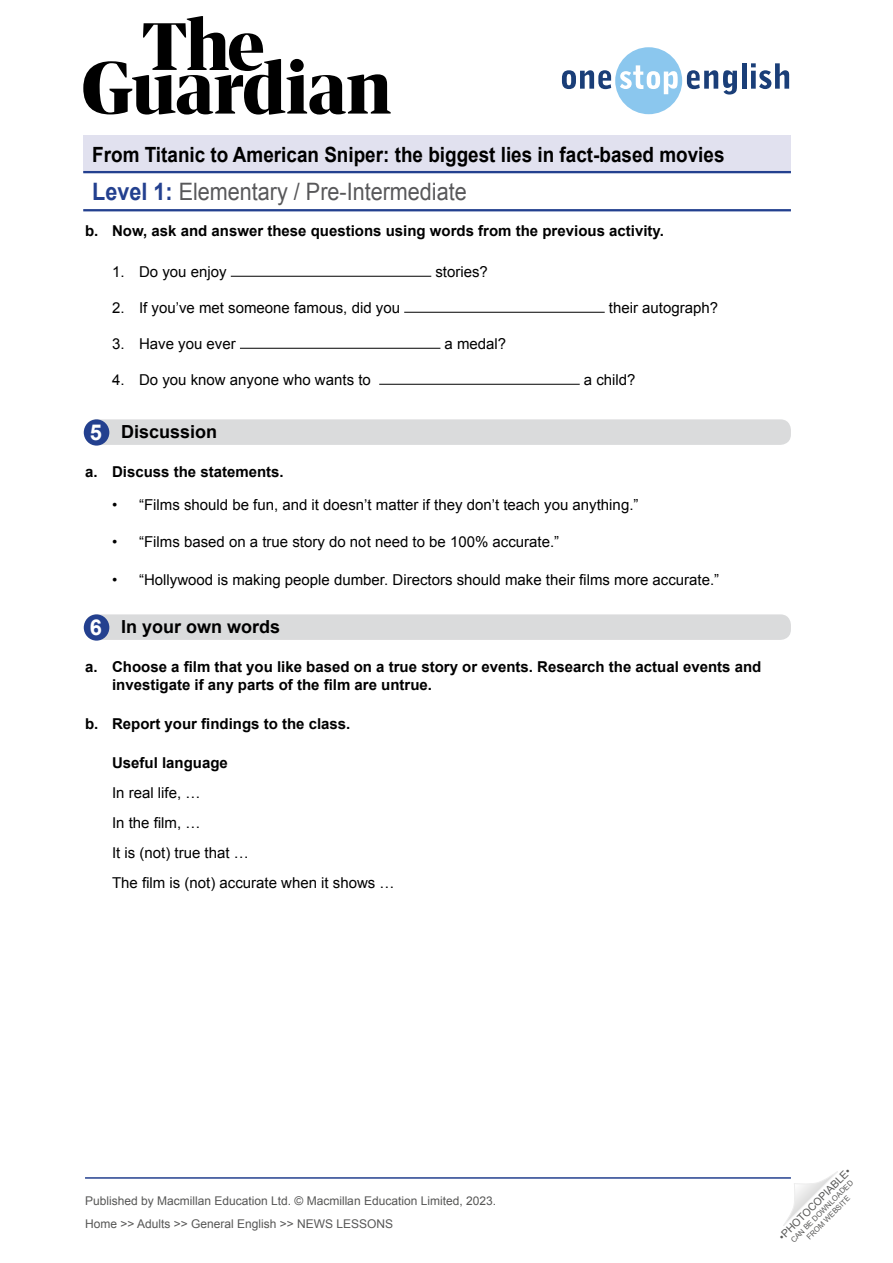
<style>
.page{position:relative;width:893px;height:1263px;background:#fff}
.page>*{position:absolute;margin:0;border:0;box-sizing:border-box;transform-origin:0 0}
.t1{font:24px "Arial";color:#58585a;scale:.9 1}
.WS__Exercise_title{font:700 21.9px "Arial";color:#fff}
.t2{font:700 21px "Arial";color:#000;scale:.9 1}
.WS__Exercise_title-2{font:700 18px "Arial";color:#000}
.TN__Body_text{font:15px "Arial";color:#000}
.TN__Body_text-2{font:700 15px/18px "Arial";color:#000}
.t3{font:12px/23px "Arial";color:#575756}
.t4{font:10.5px "Arial";color:#575756}
.t5{font:7.5px/9px "Arial";color:#575756;text-align:center}
.s1{font-weight:700;color:#23408f}
</style>
<div class="page">
<svg style="left:783px;top:1171px;width:55px;height:55px"></svg>
<svg style="left:83px;top:16px;width:308px;height:99px"></svg>
<svg style="left:562px;top:47px;width:175px;height:67px"></svg>
<hr style="left:742px;top:63px;width:4px;height:26px;background:#1a3e78">
<svg style="left:751px;top:63px;width:38px;height:26px"></svg>
<hr style="left:85px;top:1177px;width:706px;height:2px;background:#23408f">
<div style="left:83px;top:136px;width:708px;height:37px;background:#e1e1ef"></div>
<hr style="left:83px;top:171px;width:708px;height:2px;background:#23408f">
<hr style="left:83px;top:209px;width:708px;height:2px;background:#23408f">
<div style="left:85px;top:419px;width:706px;height:26px;background:#dadbdc;border-radius:10px"></div>
<div style="left:85px;top:614px;width:706px;height:26px;background:#dadbdc;border-radius:10px"></div>
<div style="left:84px;top:419px;width:25px;height:27px;background:#23408f;border-radius:50%"></div>
<div style="left:84px;top:614px;width:25px;height:27px;background:#23408f;border-radius:50%"></div>
<hr style="left:231px;top:276px;width:200px;height:1px;background:#000">
<hr style="left:404px;top:312px;width:201px;height:1px;background:#000">
<hr style="left:240px;top:348px;width:200px;height:1px;background:#000">
<hr style="left:379px;top:384px;width:201px;height:1px;background:#000">
<h3 class="t2" style="left:92px;top:141px;width:704px">From Titanic to American Sniper: the biggest lies in fact-based movies</h3>
<h1 class="t1" style="left:92px;top:176px;width:418px"><span class="s1">Level 1:</span> Elementary / Pre-Intermediate</h1>
<p class="TN__Body_text-2" style="left:85px;top:222px;width:580px">b. Now, ask and answer these questions using words from the previous activity.</p>
<p class="TN__Body_text" style="left:112px;top:261px;width:116px">1. Do you enjoy</p>
<p class="TN__Body_text" style="left:435px;top:261px;width:54px">stories?</p>
<p class="TN__Body_text" style="left:112px;top:297px;width:289px">2. If you’ve met someone famous, did you</p>
<p class="TN__Body_text" style="left:609px;top:297px;width:111px">their autograph?</p>
<p class="TN__Body_text" style="left:112px;top:333px;width:125px">3. Have you ever</p>
<p class="TN__Body_text" style="left:445px;top:333px;width:63px">a medal?</p>
<p class="TN__Body_text" style="left:112px;top:369px;width:260px">4. Do you know anyone who wants to</p>
<p class="TN__Body_text" style="left:584px;top:369px;width:53px">a child?</p>
<p class="WS__Exercise_title-2" style="left:121px;top:420px;width:98px">Discussion</p>
<p class="TN__Body_text-2" style="left:85px;top:463px;width:200px">a. Discuss the statements.</p>
<p class="TN__Body_text" style="left:112px;top:495px;width:528px">• “Films should be fun, and it doesn’t matter if they don’t teach you anything.”</p>
<p class="TN__Body_text" style="left:112px;top:532px;width:449px">• “Films based on a true story do not need to be 100% accurate.”</p>
<p class="TN__Body_text" style="left:112px;top:570px;width:609px">• “Hollywood is making people dumber. Directors should make their films more accurate.”</p>
<p class="WS__Exercise_title-2" style="left:121px;top:614px;width:161px">In your own words</p>
<p class="TN__Body_text-2" style="left:112px;top:658px;width:651px;text-indent:-27px">a. Choose a film that you like based on a true story or events. Research the actual events and investigate if any parts of the film are untrue.</p>
<p class="TN__Body_text-2" style="left:85px;top:715px;width:267px">b. Report your findings to the class.</p>
<p class="TN__Body_text-2" style="left:112px;top:754px;width:117px">Useful language</p>
<p class="TN__Body_text" style="left:112px;top:782px;width:90px">In real life, …</p>
<p class="TN__Body_text" style="left:112px;top:812px;width:90px">In the film, …</p>
<p class="TN__Body_text" style="left:112px;top:842px;width:138px">It is (not) true that …</p>
<p class="TN__Body_text" style="left:112px;top:872px;width:284px">The film is (not) accurate when it shows …</p>
<p class="WS__Exercise_title" style="left:90px;top:418px;width:14px">5</p>
<p class="WS__Exercise_title" style="left:90px;top:613px;width:14px">6</p>
<p class="t3" style="left:85px;top:1189px;width:413px">Published by Macmillan Education Ltd. © Macmillan Education Limited, 2023.<br>Home &gt;&gt; Adults &gt;&gt; General English &gt;&gt; NEWS LESSONS</p>
<p class="t4" style="left:776px;top:1233px;width:99px;rotate:-45deg">•PHOTOCOPIABLE•</p>
<p class="t5" style="left:789px;top:1238px;width:86px;rotate:-45deg">CAN BE DOWNLOADED<br>FROM WEBSITE</p>
</div>
